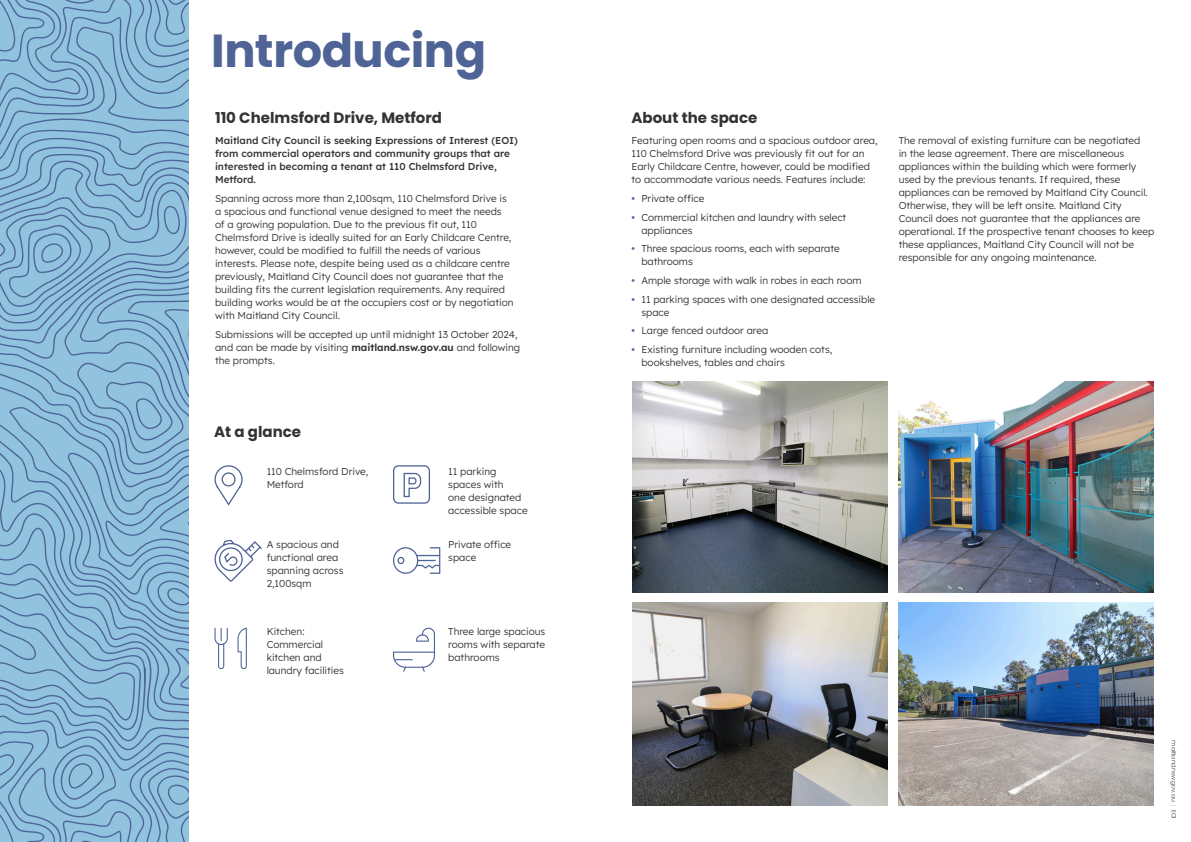
<style>
.page{position:relative;width:1191px;height:842px;background:#fff}
.page>*{position:absolute;margin:0;border:0;box-sizing:border-box;transform-origin:0 0}
.TOC_header{font:700 46.2px "Poppins";letter-spacing:-.01em;color:#4f6396}
.t1{font:700 15px "Poppins";color:#333}
.t2{font:300 10px/13px "Lexend";color:#333}
.t3{font:500 10px/13px "Lexend";color:#333}
.Body_Copy_-_Bold{font:300 6px "Poppins";color:#333}
.s1{font-weight:600}
.s2{font-weight:700;color:#4f6396}
.s3{color:#92c2dd}
</style>
<div class="page">
<svg style="left:393px;top:465px;width:37px;height:39px"></svg>
<svg style="left:393px;top:628px;width:42px;height:44px"></svg>
<svg style="left:214px;top:628px;width:14px;height:41px"></svg>
<svg style="left:237px;top:628px;width:10px;height:41px"></svg>
<svg style="left:393px;top:547px;width:47px;height:27px"></svg>
<svg style="left:214px;top:539px;width:48px;height:43px"></svg>
<svg style="left:214px;top:465px;width:29px;height:41px"></svg>
<svg style="left:0;top:0;width:189px;height:842px"></svg>
<img style="left:632px;top:381px;width:255px;height:212px">
<img style="left:898px;top:381px;width:256px;height:212px">
<img style="left:632px;top:603px;width:255px;height:202px">
<img style="left:898px;top:603px;width:256px;height:202px">
<p class="TOC_header" style="left:211px;top:24px;width:277px">Introducing</p>
<p class="t1" style="left:215px;top:109px;width:228px">110 Chelmsford Drive, Metford</p>
<p class="t3" style="left:215px;top:134px;width:304px">Maitland City Council is seeking Expressions of Interest (EOI) from commercial operators and community groups that are interested in becoming a tenant at 110 Chelmsford Drive, Metford.</p>
<p class="t2" style="left:215px;top:191px;width:300px">Spanning across more than 2,100sqm, 110 Chelmsford Drive is a spacious and functional venue designed to meet the needs of a growing population. Due to the previous fit out, 110<br>Chelmsford Drive is ideally suited for an Early Childcare Centre, however, could be modified to fulfill the needs of various interests. Please note, despite being used as a childcare centre previously, Maitland City Council does not guarantee that the building fits the current legislation requirements. Any required building works would be at the occupiers cost or by negotiation with Maitland City Council.</p>
<p class="t2" style="left:215px;top:327px;width:307px">Submissions will be accepted up until midnight 13 October 2024, and can be made by visiting <span class="s1">maitland.nsw.gov.au</span> and following the prompts.</p>
<p class="t1" style="left:214px;top:423px;width:88px">At a glance</p>
<p class="t2" style="left:267px;top:465px;width:103px">110 Chelmsford Drive,<br>Metford</p>
<p class="t2" style="left:448px;top:465px;width:81px">11 parking spaces with<br>one designated accessible space</p>
<p class="t2" style="left:267px;top:537px;width:78px">A spacious and functional area spanning across<br>2,100sqm</p>
<p class="t2" style="left:448px;top:537px;width:64px">Private office space</p>
<p class="t2" style="left:267px;top:625px;width:79px">Kitchen:<br>Commercial kitchen and laundry facilities</p>
<p class="t2" style="left:448px;top:625px;width:99px;text-align:justify">Three large spacious rooms with separate bathrooms</p>
<p class="t1" style="left:631px;top:109px;width:127px">About the space</p>
<p class="t2" style="left:631px;top:134px;width:248px">Featuring open rooms and a spacious outdoor area, 110 Chelmsford Drive was previously fit out for an Early Childcare Centre, however, could be modified to accommodate various needs. Features include:</p>
<p class="t2" style="left:631px;top:191px;width:74px"><span class="s2">•</span> Private office</p>
<p class="t2" style="left:641px;top:210px;width:206px;text-indent:-10px"><span class="s2">•</span> Commercial kitchen and laundry with select appliances</p>
<p class="t2" style="left:641px;top:242px;width:200px;text-indent:-10px"><span class="s2">•</span> Three spacious rooms, each with separate bathrooms</p>
<p class="t2" style="left:631px;top:273px;width:231px"><span class="s2">•</span> Ample storage with walk in robes in each room</p>
<p class="t2" style="left:641px;top:292px;width:235px;text-indent:-10px"><span class="s2">•</span> 11 parking spaces with one designated accessible space</p>
<p class="t2" style="left:631px;top:324px;width:138px"><span class="s2">•</span> Large fenced outdoor area</p>
<p class="t2" style="left:641px;top:342px;width:192px;text-indent:-10px"><span class="s2">•</span> Existing furniture including wooden cots, bookshelves, tables and chairs</p>
<p class="t2" style="left:898px;top:134px;width:257px">The removal of existing furniture can be negotiated<br>in the lease agreement. There are miscellaneous appliances within the building which were formerly used by the previous tenants. If required, these appliances can be removed by Maitland City Council.<br>Otherwise, they will be left onsite. Maitland City Council does not guarantee that the appliances are operational. If the prospective tenant chooses to keep these appliances, Maitland City Council will not be responsible for any ongoing maintenance.</p>
<p class="Body_Copy_-_Bold" style="left:1177px;top:740px;width:80px;rotate:90deg">maitland.nsw.gov.au <span class="s3">|</span> EOI</p>
</div>
